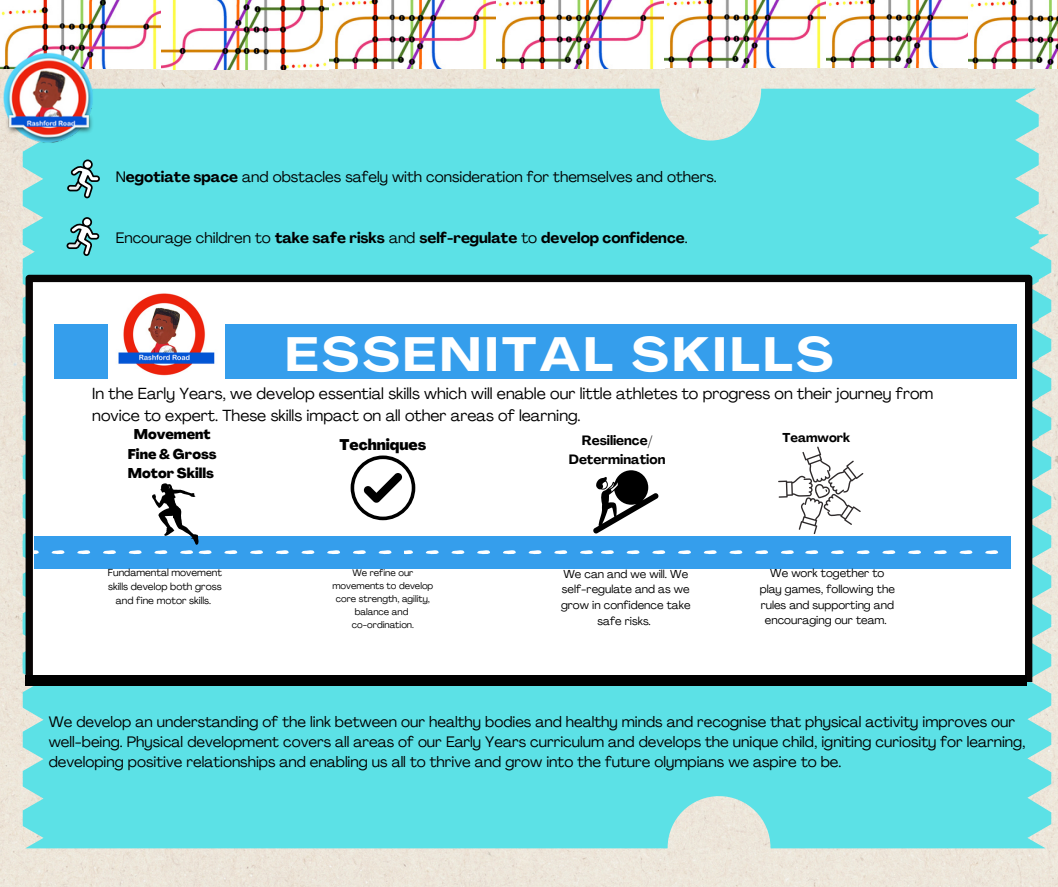
<style>
.page{position:relative;width:1058px;height:887px;background:#fff}
.page>*{position:absolute;margin:0;border:0;box-sizing:border-box;transform-origin:0 0}
.t1{font:700 expanded 47.55px "Agrandir";letter-spacing:.075em;color:#fff}
.t2{font:15.9px/21.9px "Agrandir";color:#000}
.t3{font:800 15.15px "Agrandir";color:#000}
.t4{font:15px/20.2px "Agrandir";color:#000}
.t5{font:700 15px "Agrandir";color:#000}
.t6{font:800 13.95px/19.5px "Agrandir";color:#000;text-align:center}
.t7{font:700 13.35px/18.6px "Agrandir";color:#000;text-align:center}
.t8{font:700 12.75px "Agrandir";color:#000}
.t9{font:11.4px/15.8px "Agrandir";color:#000;text-align:center}
.t10{font:10.05px/13.8px "Agrandir";color:#000;text-align:center}
.t11{font:9.3px/13px "Agrandir";color:#000;text-align:center}
.s1{font-weight:700}
.s2{font-weight:400}
</style>
<div class="page">
<img style="left:0;top:69px;width:1058px;height:817px">
<div style="left:23px;top:234px;width:1028px;height:614px;background:#5ce1e6"></div>
<div style="left:23px;top:89px;width:1015px;height:606px;background:#5ce1e6"></div>
<img style="left:0;top:0;width:161px;height:69px">
<img style="left:161px;top:0;width:670px;height:69px">
<img style="left:826px;top:0;width:142px;height:68px">
<img style="left:968px;top:0;width:90px;height:69px">
<img style="left:3px;top:52px;width:92px;height:91px">
<svg style="left:26px;top:275px;width:1006px;height:406px"></svg>
<svg style="left:67px;top:159px;width:33px;height:40px"></svg>
<svg style="left:67px;top:217px;width:32px;height:39px"></svg>
<div style="left:54px;top:324px;width:963px;height:55px;background:#359eec"></div>
<div style="left:400px;top:536px;width:205px;height:32px;background:#359eec"></div>
<svg style="left:404px;top:550px;width:189px;height:4px"></svg>
<div style="left:35px;top:537px;width:170px;height:31px;background:#359eec"></div>
<svg style="left:35px;top:550px;width:158px;height:4px"></svg>
<div style="left:199px;top:536px;width:205px;height:32px;background:#359eec"></div>
<svg style="left:199px;top:550px;width:192px;height:4px"></svg>
<div style="left:601px;top:536px;width:205px;height:32px;background:#359eec"></div>
<svg style="left:601px;top:550px;width:192px;height:4px"></svg>
<div style="left:805px;top:536px;width:205px;height:32px;background:#359eec"></div>
<svg style="left:805px;top:550px;width:193px;height:4px"></svg>
<svg style="left:593px;top:470px;width:65px;height:64px"></svg>
<svg style="left:152px;top:483px;width:46px;height:61px"></svg>
<svg style="left:350px;top:455px;width:65px;height:65px"></svg>
<svg style="left:778px;top:446px;width:85px;height:88px"></svg>
<img style="left:109px;top:289px;width:115px;height:91px">
<div style="left:25px;top:675px;width:421px;height:11px;background:#000"></div>
<div style="left:447px;top:675px;width:420px;height:11px;background:#000"></div>
<div style="left:605px;top:675px;width:421px;height:11px;background:#000"></div>
<p class="t4" style="left:116px;top:168px;width:602px">N<span class="s1">egotiate space</span> and obstacles safely with consideration for themselves and others.</p>
<p class="t5" style="left:116px;top:231px;width:573px"><span class="s2">Encourage children to</span> take safe risks <span class="s2">and</span> self-regulate <span class="s2">to</span> develop confidence<span class="s2">.</span></p>
<p class="t1" style="left:285px;top:335px;width:549px">ESSENITAL SKILLS</p>
<p class="t2" style="left:92px;top:384px;width:842px">In the Early Years, we develop essential skills which will enable our little athletes to progress on their journey from novice to expert. These skills impact on all other areas of learning.</p>
<p class="t6" style="left:128px;top:426px;width:90px">Movement<br>Fine &amp; Gross<br>Motor Skills</p>
<p class="t3" style="left:339px;top:439px;width:88px">Techniques</p>
<p class="t7" style="left:569px;top:432px;width:98px">Resilience/<br>Determination</p>
<p class="t8" style="left:782px;top:432px;width:69px">Teamwork</p>
<p class="t11" style="left:332px;top:567px;width:102px">We refine our movements to develop core strength, agility, balance and co-ordination.</p>
<p class="t10" style="left:108px;top:567px;width:115px">Fundamental movement skills develop both gross and fine motor skills.</p>
<p class="t9" style="left:561px;top:567px;width:131px">We can and we will. We self-regulate and as we grow in confidence take safe risks.</p>
<p class="t9" style="left:759px;top:566px;width:137px">We work together to play games, following the rules and supporting and encouraging our team.</p>
<p class="t4" style="left:49px;top:712px;width:978px">We develop an understanding of the link between our healthy bodies and healthy minds and recognise that physical activity improves our well-being. Physical development covers all areas of our Early Years curriculum and develops the unique child, igniting curiosity for learning, developing positive relationships and enabling us all to thrive and grow into the future olympians we aspire to be.</p>
</div>
